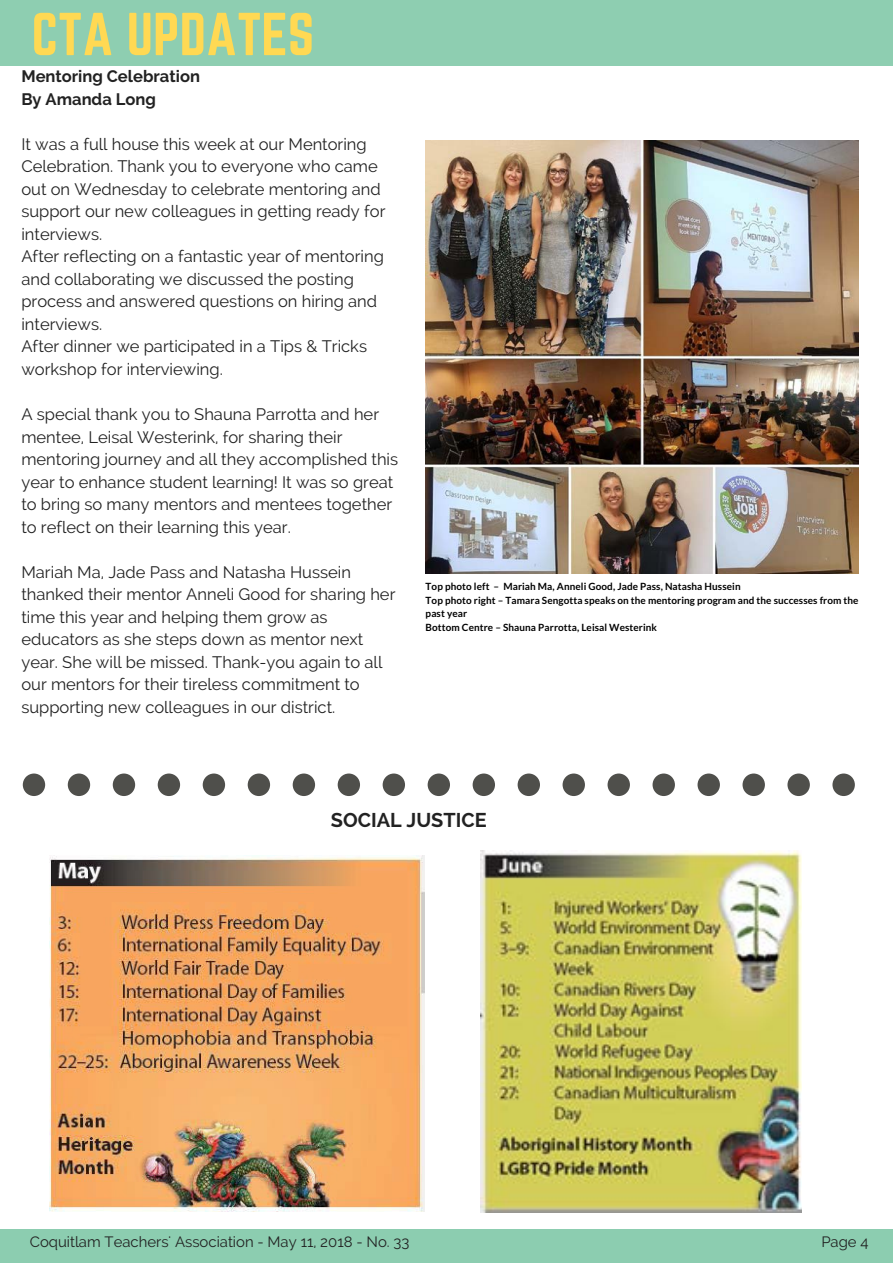
<style>
.page{position:relative;width:893px;height:1263px;background:#fff}
.page>*{position:absolute;margin:0;border:0;box-sizing:border-box;transform-origin:0 0}
.t1{font:52.95px "Norwester";color:#ffd953}
.t2{font:700 19.8px "Raleway";color:#222}
.t3{font:16.5px/22.5px "Raleway";color:#222}
.t4{font:700 16.5px/22.5px "Raleway";color:#222}
.t5{font:14.85px "Raleway";color:#222}
.t6{font:700 9.9px/13.5px "Lato";letter-spacing:.01em;color:#000}
</style>
<div class="page">
<div style="left:0;top:1229px;width:893px;height:34px;background:#8ccdb0"></div>
<div style="left:0;top:0;width:893px;height:65px;background:#8ccdb0"></div>
<img style="left:426px;top:141px;width:432px;height:432px">
<div style="left:248px;top:774px;width:22px;height:22px;background:#4f4f4b;border-radius:50%"></div>
<div style="left:293px;top:774px;width:22px;height:22px;background:#4f4f4b;border-radius:50%"></div>
<div style="left:203px;top:774px;width:22px;height:22px;background:#4f4f4b;border-radius:50%"></div>
<div style="left:383px;top:774px;width:22px;height:22px;background:#4f4f4b;border-radius:50%"></div>
<svg style="left:23px;top:774px;width:22px;height:22px"></svg>
<div style="left:428px;top:774px;width:22px;height:22px;background:#4f4f4b;border-radius:50%"></div>
<div style="left:68px;top:774px;width:22px;height:22px;background:#4f4f4b;border-radius:50%"></div>
<div style="left:113px;top:774px;width:22px;height:22px;background:#4f4f4b;border-radius:50%"></div>
<div style="left:158px;top:774px;width:22px;height:22px;background:#4f4f4b;border-radius:50%"></div>
<div style="left:338px;top:774px;width:22px;height:22px;background:#4f4f4b;border-radius:50%"></div>
<div style="left:697px;top:774px;width:23px;height:22px;background:#4f4f4b;border-radius:50%"></div>
<div style="left:742px;top:774px;width:23px;height:22px;background:#4f4f4b;border-radius:50%"></div>
<div style="left:787px;top:774px;width:23px;height:22px;background:#4f4f4b;border-radius:50%"></div>
<div style="left:832px;top:774px;width:23px;height:22px;background:#4f4f4b;border-radius:50%"></div>
<div style="left:652px;top:774px;width:23px;height:22px;background:#4f4f4b;border-radius:50%"></div>
<div style="left:518px;top:774px;width:22px;height:22px;background:#4f4f4b;border-radius:50%"></div>
<div style="left:563px;top:774px;width:22px;height:22px;background:#4f4f4b;border-radius:50%"></div>
<div style="left:473px;top:774px;width:22px;height:22px;background:#4f4f4b;border-radius:50%"></div>
<div style="left:608px;top:774px;width:22px;height:22px;background:#4f4f4b;border-radius:50%"></div>
<img style="left:50px;top:856px;width:374px;height:356px">
<img style="left:481px;top:850px;width:321px;height:363px">
<h1 class="t1" style="left:32px;top:9px;width:284px">CTA UPDATES</h1>
<p class="t4" style="left:21px;top:65px;width:180px">Mentoring Celebration<br>By Amanda Long</p>
<p class="t3" style="left:21px;top:133px;width:366px">It was a full house this week at our Mentoring Celebration. Thank you to everyone who came out on Wednesday to celebrate mentoring and support our new colleagues in getting ready for interviews.<br>After reflecting on a fantastic year of mentoring and collaborating we discussed the posting process and answered questions on hiring and interviews.<br>After dinner we participated in a Tips &amp; Tricks workshop for interviewing.</p>
<p class="t3" style="left:21px;top:403px;width:378px">A special thank you to Shauna Parrotta and her mentee, Leisal Westerink, for sharing their mentoring journey and all they accomplished this year to enhance student learning! It was so great to bring so many mentors and mentees together to reflect on their learning this year.</p>
<p class="t3" style="left:21px;top:561px;width:376px">Mariah Ma, Jade Pass and Natasha Hussein thanked their mentor Anneli Good for sharing her time this year and helping them grow as educators as she steps down as mentor next year. She will be missed. Thank-you again to all our mentors for their tireless commitment to supporting new colleagues in our district.</p>
<p class="t6" style="left:426px;top:579px;width:434px">Top photo left – Mariah Ma, Anneli Good, Jade Pass, Natasha Hussein<br>Top photo right – Tamara Sengotta speaks on the mentoring program and the successes from the past year<br>Bottom Centre – Shauna Parrotta, Leisal Westerink</p>
<p class="t2" style="left:331px;top:808px;width:157px">SOCIAL JUSTICE</p>
<p class="t5" style="left:30px;top:1232px;width:381px">Coquitlam Teachers' Association - May 11, 2018 - No. 33</p>
<p class="t5" style="left:821px;top:1232px;width:49px">Page 4</p>
</div>
